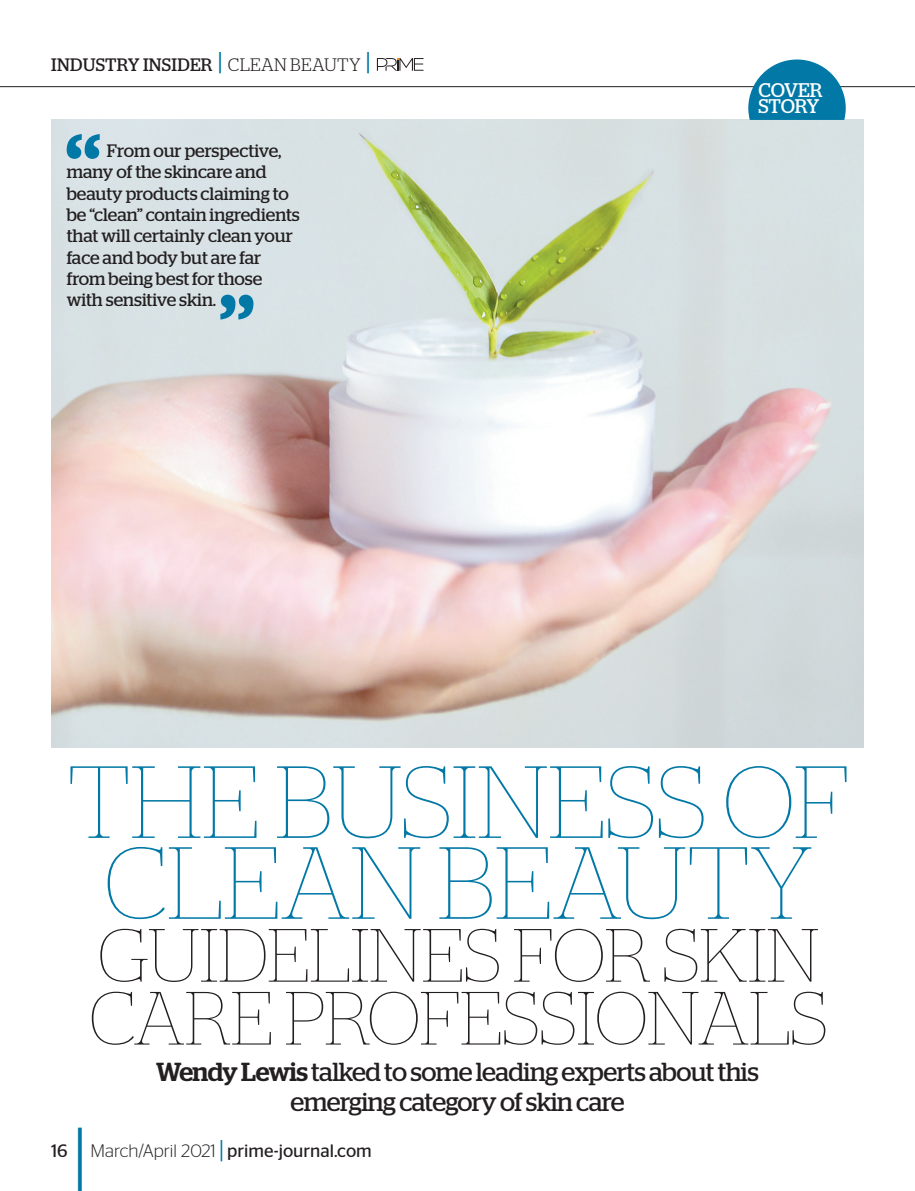
<style>
.page{position:relative;width:915px;height:1191px;background:#fff}
.page>*{position:absolute;margin:0;border:0;box-sizing:border-box;transform-origin:0 0}
._01_Main_Head{font:100 102.15px/80.8px "Stag";color:#0278a6;text-align:center}
._01_Main_Head-2{font:100 75.15px/62.8px "Stag";color:#231f20}
._02b_News_Intro{font:26.1px/29.7px "Stag";letter-spacing:-.02em;color:#231f20;text-align:center}
._03a_Main_Body_Inden{font:19.65px "Stag";letter-spacing:-.015em;color:#fff}
._07a_Pull_Quote{font:18px/21.3px "Stag";color:#231f20}
.t1{font:18px "Stag Sans";color:#231f20}
.s1{font-weight:500;font-size:27px;color:#0278a6}
.s2{font-weight:300}
.s3{font-weight:500}
.s4{font-size:27px;color:#0278a6}
</style>
<div class="page">
<hr style="left:0;top:86px;width:914px;height:1px;background:#231f20">
<svg style="left:377px;top:58px;width:46px;height:13px"></svg>
<img style="left:51px;top:120px;width:812px;height:627px">
<svg style="left:67px;top:134px;width:33px;height:25px"></svg>
<svg style="left:220px;top:295px;width:33px;height:24px"></svg>
<svg style="left:748px;top:59px;width:97px;height:61px"></svg>
<p class="_07a_Pull_Quote" style="left:51px;top:53px;width:320px">INDUSTRY INSIDER <span class="s1">|</span> <span class="s2">CLEAN BEAUTY</span> <span class="s1">|</span></p>
<p class="_07a_Pull_Quote" style="left:67px;top:140px;width:234px;text-indent:40px">From our perspective, many of the skincare and beauty products claiming to be “clean” contain ingredients that will certainly clean your face and body but are far from being best for those with sensitive skin.</p>
<p class="_03a_Main_Body_Inden" style="left:758px;top:78px;width:66px">COVER</p>
<p class="_03a_Main_Body_Inden" style="left:758px;top:95px;width:62px">STORY</p>
<p class="_01_Main_Head" style="left:67px;top:760px;width:782px">THE BUSINESS OF<br>CLEAN BEAUTY</p>
<p class="_01_Main_Head-2" style="left:89px;top:922px;width:740px">GUIDELINES FOR SKIN<br>CARE PROFESSIONALS</p>
<p class="_02b_News_Intro" style="left:156px;top:1056px;width:604px"><span class="s3">Wendy Lewis</span> talked to some leading experts about this emerging category of skin care</p>
<p class="t1" style="left:51px;top:1141px;width:18px">16</p>
<p class="t1" style="left:90px;top:1141px;width:283px"><span class="s2">March/April 2021</span> <span class="s4">|</span> prime-journal.com</p>
</div>
